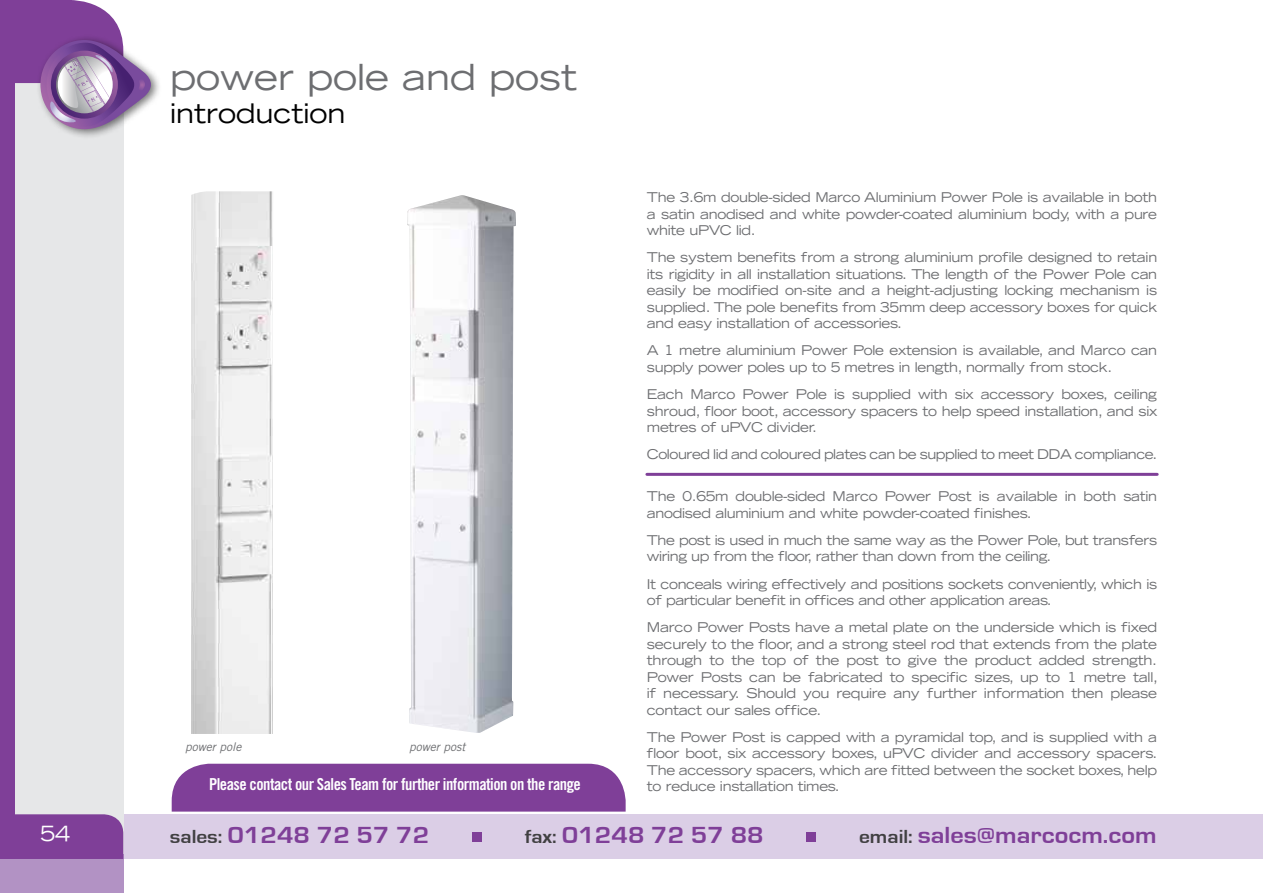
<style>
.page{position:relative;width:1263px;height:893px;background:#fff}
.page>*{position:absolute;margin:0;border:0;box-sizing:border-box;transform-origin:0 0}
.t1{font:expanded 36px "Trade Gothic LH";color:#6d6e71}
.t2{font:expanded 27px "Trade Gothic LH";color:#000}
.t3{font:700 24px "Eurostile";color:#7f3f98;scale:1.1 1}
.t4{font:expanded 21px "Trade Gothic LH";color:#fff}
.t5{font:16.5px "Trade Gothic Bold Cond Twenty";letter-spacing:-.03em;color:#fff}
.t6{font:expanded 13.5px/16.5px "Trade Gothic LH";letter-spacing:-.02em;color:#6d6e71;text-align:justify}
.t7{font:italic 12px "Trade Gothic";color:#6d6e71}
.s1{font-size:19.5px;color:#414042}
</style>
<div class="page">
<div style="left:0;top:814px;width:1263px;height:45px;background:#dbcee6"></div>
<div style="left:472px;top:832px;width:10px;height:10px;background:#7f3f98"></div>
<div style="left:807px;top:832px;width:9px;height:10px;background:#7f3f98"></div>
<div style="left:0;top:68px;width:123px;height:791px;background:#e6e7e8"></div>
<div style="left:0;top:855px;width:123px;height:38px;background:#b292c4"></div>
<div style="left:0;top:0;width:15px;height:859px;background:#7f3f98"></div>
<div style="left:15px;top:814px;width:108px;height:45px;background:#7f3f98"></div>
<div style="left:36px;top:34px;width:126px;height:106px;background:#000;opacity:.53"></div>
<svg style="left:15px;top:0;width:136px;height:129px"></svg>
<img style="left:407px;top:195px;width:109px;height:538px">
<img style="left:191px;top:191px;width:82px;height:543px">
<div style="left:172px;top:764px;width:454px;height:48px;background:#7f3f98"></div>
<hr style="left:647px;top:473px;width:510px;height:3px;background:#7f3f98">
<h1 class="t1" style="left:170px;top:54px;width:409px">power pole and post</h1>
<h2 class="t2" style="left:170px;top:95px;width:177px">introduction</h2>
<p class="t6" style="left:647px;top:189px;width:512px">The 3.6m double-sided Marco Aluminium Power Pole is available in both a satin anodised and white powder-coated aluminium body, with a pure white uPVC lid.</p>
<p class="t6" style="left:647px;top:249px;width:512px">The system benefits from a strong aluminium profile designed to retain its rigidity in all installation situations. The length of the Power Pole can easily be modified on-site and a height-adjusting locking mechanism is supplied. The pole benefits from 35mm deep accessory boxes for quick and easy installation of accessories.</p>
<p class="t6" style="left:647px;top:342px;width:512px">A 1 metre aluminium Power Pole extension is available, and Marco can supply power poles up to 5 metres in length, normally from stock.</p>
<p class="t6" style="left:647px;top:386px;width:512px">Each Marco Power Pole is supplied with six accessory boxes, ceiling shroud, floor boot, accessory spacers to help speed installation, and six metres of uPVC divider.</p>
<p class="t6" style="left:647px;top:446px;width:512px">Coloured lid and coloured plates can be supplied to meet DDA compliance.</p>
<p class="t6" style="left:647px;top:488px;width:512px">The 0.65m double-sided Marco Power Post is available in both satin anodised aluminium and white powder-coated finishes.</p>
<p class="t6" style="left:647px;top:531px;width:512px">The post is used in much the same way as the Power Pole, but transfers wiring up from the floor, rather than down from the ceiling.</p>
<p class="t6" style="left:647px;top:575px;width:512px">It conceals wiring effectively and positions sockets conveniently, which is of particular benefit in offices and other application areas.</p>
<p class="t6" style="left:647px;top:619px;width:513px">Marco Power Posts have a metal plate on the underside which is fixed securely to the floor, and a strong steel rod that extends from the plate through to the top of the post to give the product added strength.<br>Power Posts can be fabricated to specific sizes, up to 1 metre tall, if necessary. Should you require any further information then please contact our sales office.</p>
<p class="t6" style="left:647px;top:728px;width:512px">The Power Post is capped with a pyramidal top, and is supplied with a floor boot, six accessory boxes, uPVC divider and accessory spacers.<br>The accessory spacers, which are fitted between the socket boxes, help</p>
<p class="t7" style="left:185px;top:739px;width:58px">power pole</p>
<p class="t7" style="left:409px;top:739px;width:58px">power post</p>
<p class="t5" style="left:209px;top:774px;width:373px">Please contact our Sales Team for further information on the range</p>
<p class="t6" style="left:647px;top:778px;width:194px">to reduce installation times.</p>
<h3 class="t4" style="left:40px;top:819px;width:32px">54</h3>
<h3 class="t3" style="left:170px;top:822px;width:237px"><span class="s1">sales:</span> 01248 72 57 72</h3>
<h3 class="t3" style="left:525px;top:822px;width:219px"><span class="s1">fax:</span> 01248 72 57 88</h3>
<h3 class="t3" style="left:859px;top:822px;width:272px"><span class="s1">email:</span> sales@marcocm.com</h3>
</div>
